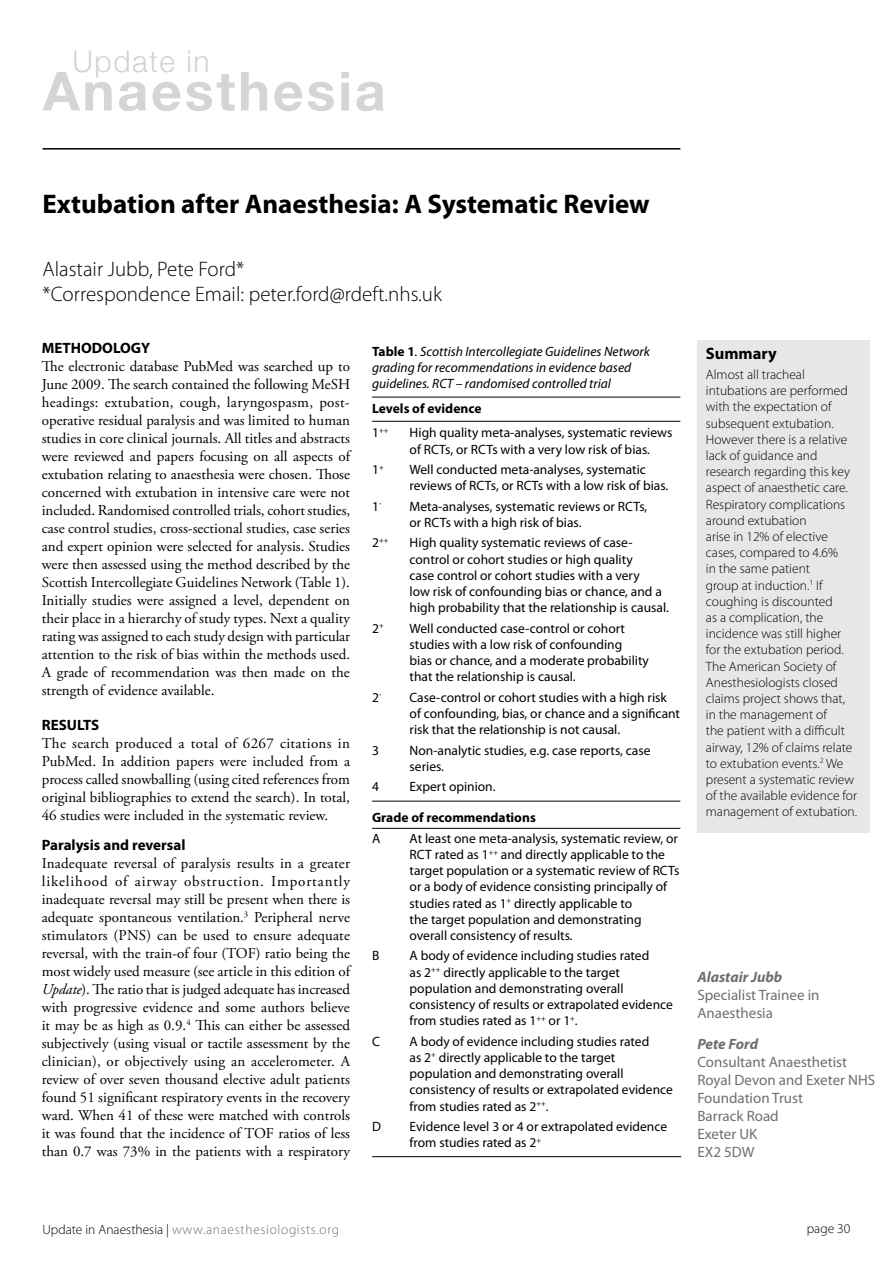
<style>
.page{position:relative;width:893px;height:1263px;background:#fff}
.page>*{position:absolute;margin:0;border:0;box-sizing:border-box;transform-origin:0 0}
.t1{font:700 54px "Helvetica Neue";letter-spacing:.05em;color:#d4d5d6}
.t2{font:300 30px "Helvetica Neue";letter-spacing:.05em;color:#d1d3d4}
.t3{font:700 27px "Myriad Pro";color:#000}
.t4{font:300 21px/25.2px "Myriad Pro";color:#000}
.t5{font:700 16.5px "Myriad Pro";color:#000}
.t6{font:15px/18px "Adobe Garamond Pro";color:#000;text-align:justify}
.t7{font:15px/18px "Myriad Pro";color:#6d6f71}
.t8{font:700 15px "Myriad Pro";color:#000}
.t9{font:italic 700 15px "Myriad Pro";color:#6d6f71}
.t10{font:13.5px/16.2px "Myriad Pro";color:#000}
.t11{font:300 13.5px/16.2px "Myriad Pro";color:#000}
.t12{font:italic 13.5px/16.2px "Myriad Pro";color:#000}
.t13{font:300 13.5px "Myriad Pro";letter-spacing:.05em;color:#6d6f71}
.t14{font:700 13.5px "Myriad Pro";color:#000}
.t15{font:7.8px "Myriad Pro";color:#000}
.s1{font-style:italic}
.s2{font-weight:700;font-style:normal}
.s3{font-size:13.5px}
.s4{color:#000}
</style>
<div class="page">
<hr style="left:43px;top:148px;width:637px;height:2px;background:#000">
<div style="left:697px;top:340px;width:173px;height:492px;background:#e6e7e8"></div>
<hr style="left:372px;top:1156px;width:309px;height:1px;background:#000">
<hr style="left:372px;top:801px;width:308px;height:1px;background:#000">
<hr style="left:372px;top:828px;width:308px;height:1px;background:#000">
<hr style="left:372px;top:397px;width:308px;height:1px;background:#000">
<hr style="left:372px;top:421px;width:308px;height:1px;background:#000">
<h2 class="t2" style="left:73px;top:43px;width:139px">Update in</h2>
<h1 class="t1" style="left:43px;top:58px;width:344px">Anaesthesia</h1>
<h3 class="t3" style="left:43px;top:187px;width:609px">Extubation after Anaesthesia: A Systematic Review</h3>
<h3 class="t4" style="left:43px;top:256px;width:401px">Alastair Jubb, Pete Ford*<br>*Correspondence Email: peter.ford@rdeft.nhs.uk</h3>
<p class="t8" style="left:42px;top:338px;width:110px">METHODOLOGY</p>
<p class="t6" style="left:42px;top:357px;width:310px">The electronic database PubMed was searched up to June 2009. The search contained the following MeSH headings: extubation, cough, laryngospasm, post&shy;operative residual paralysis and was limited to human studies in core clinical journals. All titles and abstracts were reviewed and papers focusing on all aspects of extubation relating to anaesthesia were chosen. Those concerned with extubation in intensive care were not included. Randomised controlled trials, cohort studies, case control studies, cross-sectional studies, case series and expert opinion were selected for analysis. Studies were then assessed using the method described by the Scottish Intercollegiate Guidelines Network (Table 1).<br>Initially studies were assigned a level, dependent on their place in a hierarchy of study types. Next a quality rating was assigned to each study design with particular attention to the risk of bias within the methods used.<br>A grade of recommendation was then made on the strength of evidence available.</p>
<p class="t8" style="left:42px;top:715px;width:59px">RESULTS</p>
<p class="t6" style="left:42px;top:734px;width:310px">The search produced a total of 6267 citations in PubMed. In addition papers were included from a process called snowballing (using cited references from original bibliographies to extend the search). In total, 46 studies were included in the systematic review.</p>
<p class="t8" style="left:42px;top:835px;width:145px">Paralysis and reversal</p>
<p class="t6" style="left:42px;top:855px;width:310px">Inadequate reversal of paralysis results in a greater likelihood of airway obstruction. Importantly inadequate reversal may still be present when there is adequate spontaneous ventilation.<sup>3</sup> Peripheral nerve stimulators (PNS) can be used to ensure adequate reversal, with the train-of four (TOF) ratio being the most widely used measure (see article in this edition of <span class="s1">Update</span>). The ratio that is judged adequate has increased with progressive evidence and some authors believe it may be as high as 0.9.<sup>4</sup> This can either be assessed subjectively (using visual or tactile assessment by the clinician), or objectively using an accelerometer. A review of over seven thousand elective adult patients found 51 significant respiratory events in the recovery ward. When 41 of these were matched with controls it was found that the incidence of TOF ratios of less than 0.7 was 73% in the patients with a respiratory</p>
<p class="t12" style="left:372px;top:343px;width:279px"><span class="s2">Table 1</span>. Scottish Intercollegiate Guidelines Network grading for recommendations in evidence based guidelines. RCT – randomised controlled trial</p>
<p class="t14" style="left:372px;top:399px;width:111px">Levels of evidence</p>
<p class="t15" style="left:372px;top:425px;width:18px"><span class="s3">1</span>++</p>
<p class="t10" style="left:410px;top:425px;width:264px">High quality meta-analyses, systematic reviews of RCTs, or RCTs with a very low risk of bias.</p>
<p class="t10" style="left:372px;top:461px;width:13px">1<sup>+</sup></p>
<p class="t10" style="left:410px;top:461px;width:260px">Well conducted meta-analyses, systematic reviews of RCTs, or RCTs with a low risk of bias.</p>
<p class="t10" style="left:372px;top:498px;width:11px">1<sup>-</sup></p>
<p class="t10" style="left:410px;top:498px;width:239px">Meta-analyses, systematic reviews or RCTs, or RCTs with a high risk of bias.</p>
<p class="t15" style="left:372px;top:535px;width:18px"><span class="s3">2</span>++</p>
<p class="t10" style="left:410px;top:535px;width:261px">High quality systematic reviews of case&shy;control or cohort studies or high quality<br>case control or cohort studies with a very<br>low risk of confounding bias or chance, and a high probability that the relationship is causal.</p>
<p class="t10" style="left:372px;top:620px;width:13px">2<sup>+</sup></p>
<p class="t10" style="left:410px;top:620px;width:241px">Well conducted case-control or cohort studies with a low risk of confounding<br>bias or chance, and a moderate probability that the relationship is causal.</p>
<p class="t10" style="left:372px;top:689px;width:11px">2<sup>-</sup></p>
<p class="t10" style="left:410px;top:689px;width:272px">Case-control or cohort studies with a high risk of confounding, bias, or chance and a significant risk that the relationship is not causal.</p>
<p class="t10" style="left:372px;top:742px;width:8px">3</p>
<p class="t10" style="left:410px;top:742px;width:242px">Non-analytic studies, e.g. case reports, case series.</p>
<p class="t10" style="left:372px;top:778px;width:8px">4</p>
<p class="t10" style="left:410px;top:778px;width:88px">Expert opinion.</p>
<p class="t14" style="left:372px;top:809px;width:165px">Grade of recommendations</p>
<p class="t10" style="left:372px;top:830px;width:10px">A</p>
<p class="t10" style="left:410px;top:830px;width:271px">At least one meta-analysis, systematic review, or RCT rated as 1<sup>++</sup> and directly applicable to the target population or a systematic review of RCTs or a body of evidence consisting principally of studies rated as 1<sup>+</sup> directly applicable to<br>the target population and demonstrating overall consistency of results.</p>
<p class="t10" style="left:372px;top:948px;width:9px">B</p>
<p class="t10" style="left:410px;top:948px;width:265px">A body of evidence including studies rated<br>as 2<sup>++</sup> directly applicable to the target population and demonstrating overall consistency of results or extrapolated evidence from studies rated as 1<sup>++</sup> or 1<sup>+</sup>.</p>
<p class="t10" style="left:372px;top:1033px;width:9px">C</p>
<p class="t10" style="left:410px;top:1033px;width:265px">A body of evidence including studies rated<br>as 2<sup>+</sup> directly applicable to the target population and demonstrating overall consistency of results or extrapolated evidence from studies rated as 2<sup>++</sup>.</p>
<p class="t10" style="left:372px;top:1118px;width:10px">D</p>
<p class="t10" style="left:410px;top:1118px;width:259px">Evidence level 3 or 4 or extrapolated evidence from studies rated as 2<sup>+</sup></p>
<p class="t5" style="left:706px;top:342px;width:72px">Summary</p>
<p class="t11" style="left:706px;top:366px;width:153px">Almost all tracheal intubations are performed with the expectation of subsequent extubation.<br>However there is a relative lack of guidance and research regarding this key aspect of anaesthetic care.<br>Respiratory complications around extubation<br>arise in 12% of elective cases, compared to 4.6%<br>in the same patient<br>group at induction.<sup>1</sup> If coughing is discounted<br>as a complication, the incidence was still higher for the extubation period.<br>The American Society of<br>Anesthesiologists closed claims project shows that, in the management of<br>the patient with a difficult airway, 12% of claims relate to extubation events.<sup>2</sup> We present a systematic review of the available evidence for management of extubation.</p>
<p class="t9" style="left:697px;top:967px;width:86px">Alastair Jubb</p>
<p class="t7" style="left:697px;top:985px;width:124px">Specialist Trainee in<br>Anaesthesia</p>
<p class="t9" style="left:697px;top:1034px;width:62px">Pete Ford</p>
<p class="t7" style="left:697px;top:1052px;width:179px">Consultant Anaesthetist<br>Royal Devon and Exeter NHS<br>Foundation Trust<br>Barrack Road<br>Exeter UK<br>EX2 5DW</p>
<p class="t13" style="left:43px;top:1221px;width:298px"><span class="s4">Update in Anaesthesia |</span> www.anaesthesiologists.org</p>
<p class="t11" style="left:807px;top:1221px;width:45px">page 30</p>
</div>
